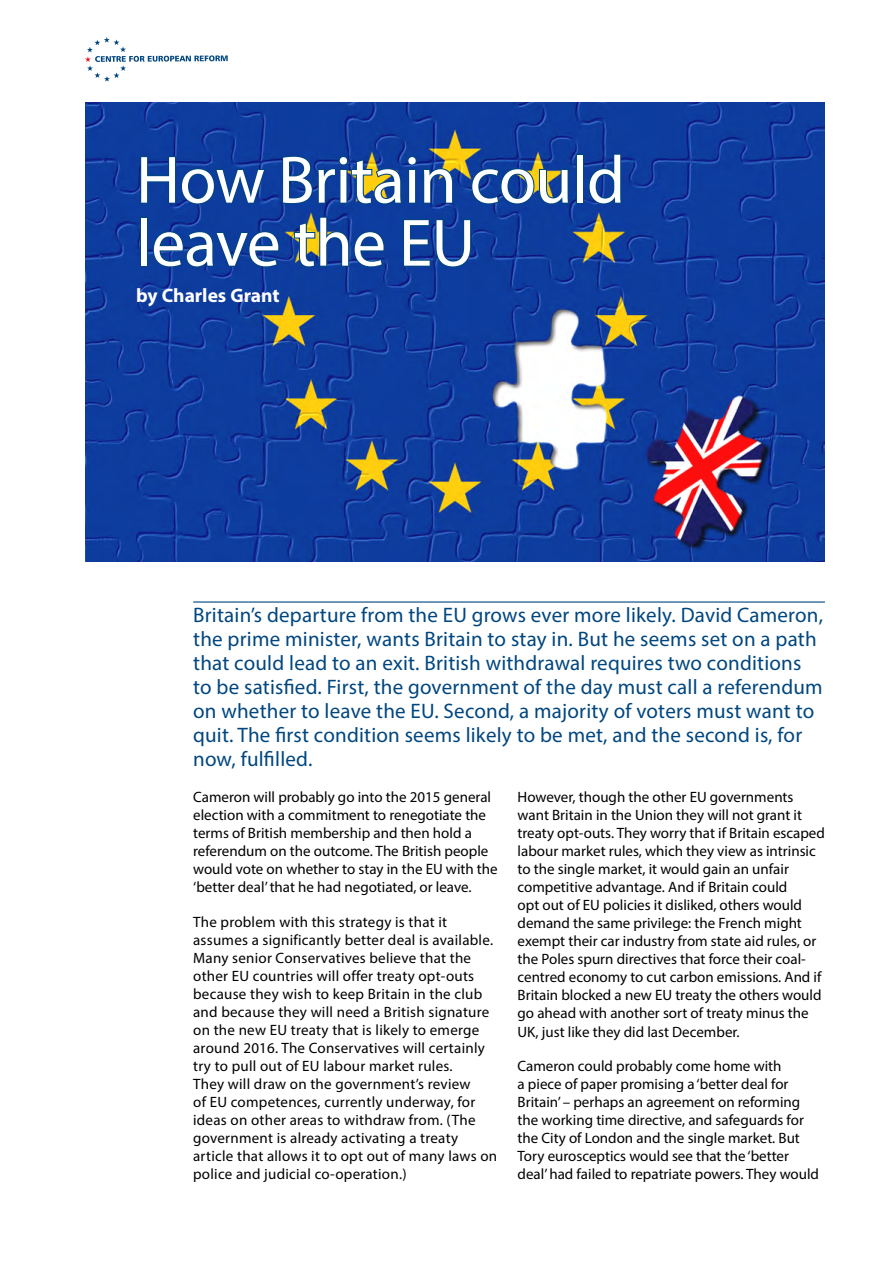
<style>
.page{position:relative;width:893px;height:1263px;background:#fff}
.page>*{position:absolute;margin:0;border:0;box-sizing:border-box;transform-origin:0 0}
.t1{font:67.5px/63px "Myriad Pro";letter-spacing:-.01em;color:#fff}
.t2{font:21px/24px "Myriad Pro";letter-spacing:.01em;color:#00467f}
.t3{font:700 19.5px "Myriad Pro";color:#fff}
.t4{font:15px/18px "Myriad Pro";color:#000}
</style>
<div class="page">
<hr style="left:193px;top:601px;width:632px;height:2px;background:#00467f">
<svg style="left:85px;top:37px;width:143px;height:45px"></svg>
<img style="left:85px;top:102px;width:740px;height:459px">
<svg style="left:139px;top:155px;width:128px;height:51px;background:#0b3d96"></svg>
<svg style="left:281px;top:155px;width:173px;height:51px;background:#214c88"></svg>
<svg style="left:470px;top:167px;width:100px;height:39px;background:#2c5381"></svg>
<div style="left:576px;top:154px;width:8px;height:50px;border:2px solid #00467f"></div>
<svg style="left:587px;top:153px;width:36px;height:53px;background:#0c3e95"></svg>
<div style="left:140px;top:217px;width:8px;height:50px;border:2px solid #00467f"></div>
<svg style="left:152px;top:230px;width:128px;height:39px;background:#0a3e94"></svg>
<svg style="left:293px;top:216px;width:93px;height:52px;background:#274f85"></svg>
<svg style="left:402px;top:218px;width:70px;height:51px;background:#0b3e95"></svg>
<h1 class="t1" style="left:136px;top:147px;width:491px">How Britain could leave the EU</h1>
<h3 class="t3" style="left:136px;top:282px;width:145px">by Charles Grant</h3>
<p class="t2" style="left:193px;top:603px;width:631px">Britain’s departure from the EU grows ever more likely. David Cameron, the prime minister, wants Britain to stay in. But he seems set on a path that could lead to an exit. British withdrawal requires two conditions to be satisfied. First, the government of the day must call a referendum on whether to leave the EU. Second, a majority of voters must want to quit. The first condition seems likely to be met, and the second is, for now, fulfilled.</p>
<p class="t4" style="left:193px;top:788px;width:306px">Cameron will probably go into the 2015 general election with a commitment to renegotiate the terms of British membership and then hold a referendum on the outcome. The British people would vote on whether to stay in the EU with the ‘better deal’ that he had negotiated, or leave.</p>
<p class="t4" style="left:193px;top:913px;width:305px">The problem with this strategy is that it assumes a significantly better deal is available.<br>Many senior Conservatives believe that the other EU countries will offer treaty opt-outs because they wish to keep Britain in the club and because they will need a British signature on the new EU treaty that is likely to emerge around 2016. The Conservatives will certainly try to pull out of EU labour market rules.<br>They will draw on the government’s review<br>of EU competences, currently underway, for ideas on other areas to withdraw from. (The government is already activating a treaty article that allows it to opt out of many laws on police and judicial co-operation.)</p>
<p class="t4" style="left:518px;top:788px;width:309px">However, though the other EU governments want Britain in the Union they will not grant it treaty opt-outs. They worry that if Britain escaped labour market rules, which they view as intrinsic to the single market, it would gain an unfair competitive advantage. And if Britain could<br>opt out of EU policies it disliked, others would demand the same privilege: the French might exempt their car industry from state aid rules, or the Poles spurn directives that force their coal&shy;centred economy to cut carbon emissions. And if Britain blocked a new EU treaty the others would go ahead with another sort of treaty minus the UK, just like they did last December.</p>
<p class="t4" style="left:518px;top:1057px;width:303px">Cameron could probably come home with<br>a piece of paper promising a ‘better deal for Britain’ – perhaps an agreement on reforming the working time directive, and safeguards for the City of London and the single market. But Tory eurosceptics would see that the ‘better deal’ had failed to repatriate powers. They would</p>
</div>
